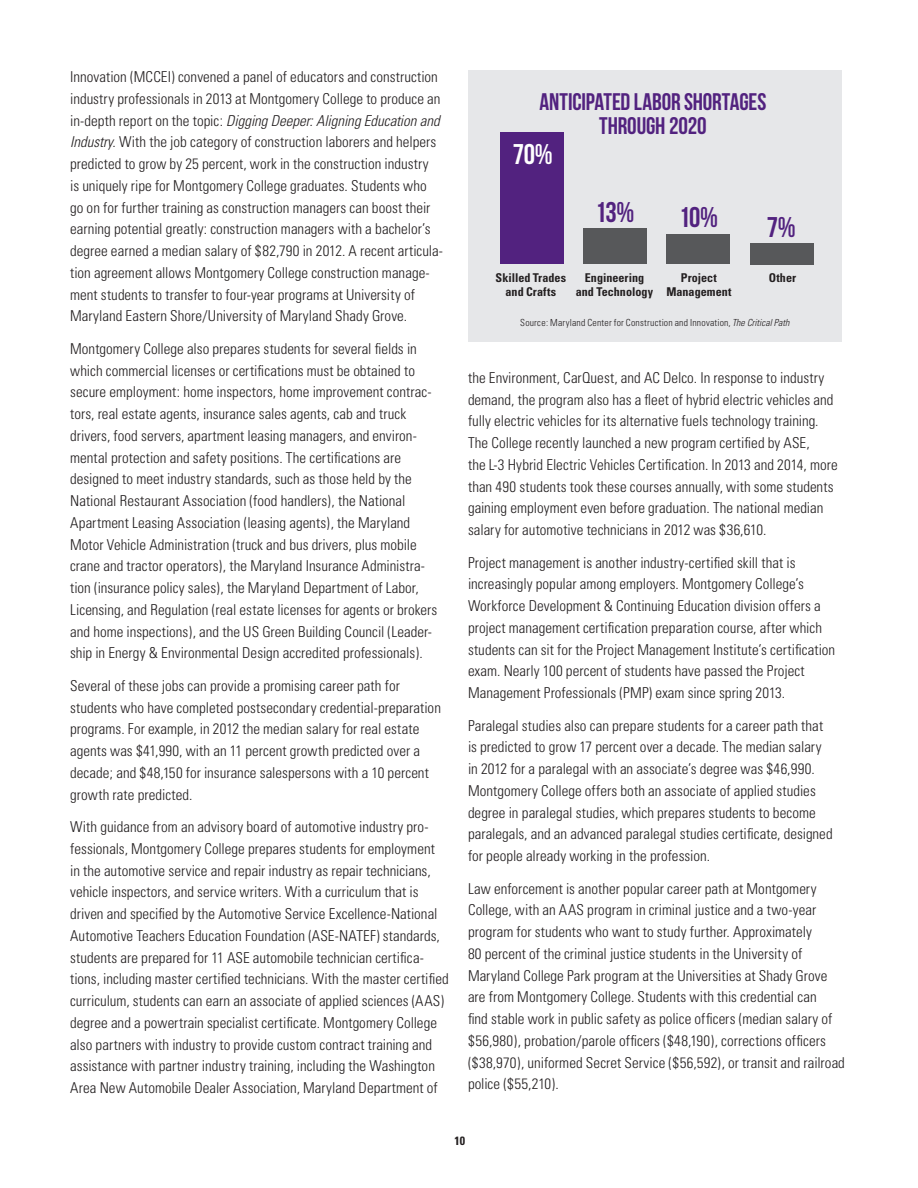
<style>
.page{position:relative;width:918px;height:1188px;background:#fff}
.page>*{position:absolute;margin:0;border:0;box-sizing:border-box;transform-origin:0 0}
.t1{font:28.5px "Bebas Neue";color:#52227f}
.t2{font:28.5px "Bebas Neue";color:#fff}
.t3{font:24px/24px "Bebas Neue";letter-spacing:-.005em;color:#52227f;text-align:center}
.t4{font:300 condensed 15px/21.8px "Univers";color:#231f20}
.t5{font:700 condensed 12.15px/14.2px "Univers";color:#231f20;text-align:center}
.t6{font:700 condensed 12px "Univers";color:#231f20}
.t7{font:300 condensed 9.75px "Univers";letter-spacing:.02em;color:#231f20}
.s1{font-style:italic}
</style>
<div class="page">
<div style="left:468px;top:70px;width:374px;height:272px;background:#e6e7e9"></div>
<div style="left:500px;top:132px;width:63px;height:132px;background:#52227f"></div>
<div style="left:583px;top:229px;width:63px;height:35px;background:#57585a"></div>
<div style="left:667px;top:234px;width:63px;height:30px;background:#57585a"></div>
<div style="left:750px;top:243px;width:64px;height:21px;background:#57585a"></div>
<p class="t4" style="left:70px;top:67px;width:374px">Innovation (MCCEI) convened a panel of educators and construction industry professionals in 2013 at Montgomery College to produce an in-depth report on the topic: <span class="s1">Digging Deeper: Aligning Education and Industry</span>. With the job category of construction laborers and helpers predicted to grow by 25 percent, work in the construction industry<br>is uniquely ripe for Montgomery College graduates. Students who go on for further training as construction managers can boost their earning potential greatly: construction managers with a bachelor’s degree earned a median salary of $82,790 in 2012. A recent articula&shy;tion agreement allows Montgomery College construction manage&shy;ment students to transfer to four-year programs at University of Maryland Eastern Shore/University of Maryland Shady Grove.</p>
<p class="t4" style="left:70px;top:339px;width:369px">Montgomery College also prepares students for several fields in which commercial licenses or certifications must be obtained to secure employment: home inspectors, home improvement contrac&shy;tors, real estate agents, insurance sales agents, cab and truck drivers, food servers, apartment leasing managers, and environ&shy;mental protection and safety positions. The certifications are designed to meet industry standards, such as those held by the National Restaurant Association (food handlers), the National Apartment Leasing Association (leasing agents), the Maryland Motor Vehicle Administration (truck and bus drivers, plus mobile crane and tractor operators), the Maryland Insurance Administra&shy;tion (insurance policy sales), the Maryland Department of Labor, Licensing, and Regulation (real estate licenses for agents or brokers and home inspections), and the US Green Building Council (Leader&shy;ship in Energy &amp; Environmental Design accredited professionals).</p>
<p class="t4" style="left:70px;top:676px;width:372px">Several of these jobs can provide a promising career path for students who have completed postsecondary credential-preparation programs. For example, in 2012 the median salary for real estate agents was $41,990, with an 11 percent growth predicted over a decade; and $48,150 for insurance salespersons with a 10 percent growth rate predicted.</p>
<p class="t4" style="left:70px;top:818px;width:380px">With guidance from an advisory board of automotive industry pro&shy;fessionals, Montgomery College prepares students for employment<br>in the automotive service and repair industry as repair technicians, vehicle inspectors, and service writers. With a curriculum that is driven and specified by the Automotive Service Excellence-National Automotive Teachers Education Foundation (ASE-NATEF) standards, students are prepared for 11 ASE automobile technician certifica&shy;tions, including master certified technicians. With the master certified curriculum, students can earn an associate of applied sciences (AAS) degree and a powertrain specialist certificate. Montgomery College also partners with industry to provide custom contract training and assistance with partner industry training, including the Washington Area New Automobile Dealer Association, Maryland Department of</p>
<h2 class="t3" style="left:539px;top:89px;width:228px">ANTICIPATED LABOR SHORTAGES<br>THROUGH 2020</h2>
<h1 class="t2" style="left:513px;top:138px;width:41px">70%</h1>
<h1 class="t1" style="left:595px;top:195px;width:41px">13%</h1>
<h1 class="t1" style="left:679px;top:201px;width:41px">10%</h1>
<h1 class="t1" style="left:767px;top:210px;width:30px">7%</h1>
<p class="t5" style="left:496px;top:272px;width:72px">Skilled Trades and Crafts</p>
<p class="t5" style="left:576px;top:272px;width:79px">Engineering and Technology</p>
<p class="t5" style="left:666px;top:272px;width:67px">Project<br>Management</p>
<p class="t5" style="left:769px;top:272px;width:29px">Other</p>
<p class="t7" style="left:520px;top:319px;width:271px">Source: Maryland Center for Construction and Innovation, <span class="s1">The Critical Path</span></p>
<p class="t4" style="left:468px;top:368px;width:371px">the Environment, CarQuest, and AC Delco. In response to industry demand, the program also has a fleet of hybrid electric vehicles and fully electric vehicles for its alternative fuels technology training.<br>The College recently launched a new program certified by ASE,<br>the L-3 Hybrid Electric Vehicles Certification. In 2013 and 2014, more than 490 students took these courses annually, with some students gaining employment even before graduation. The national median salary for automotive technicians in 2012 was $36,610.</p>
<p class="t4" style="left:468px;top:553px;width:369px">Project management is another industry-certified skill that is increasingly popular among employers. Montgomery College’s Workforce Development &amp; Continuing Education division offers a project management certification preparation course, after which students can sit for the Project Management Institute’s certification exam. Nearly 100 percent of students have passed the Project Management Professionals (PMP) exam since spring 2013.</p>
<p class="t4" style="left:468px;top:716px;width:366px">Paralegal studies also can prepare students for a career path that is predicted to grow 17 percent over a decade. The median salary in 2012 for a paralegal with an associate’s degree was $46,990.<br>Montgomery College offers both an associate of applied studies degree in paralegal studies, which prepares students to become paralegals, and an advanced paralegal studies certificate, designed for people already working in the profession.</p>
<p class="t4" style="left:468px;top:879px;width:378px">Law enforcement is another popular career path at Montgomery College, with an AAS program in criminal justice and a two-year program for students who want to study further. Approximately<br>80 percent of the criminal justice students in the University of Maryland College Park program at the Universities at Shady Grove are from Montgomery College. Students with this credential can<br>find stable work in public safety as police officers (median salary of $56,980), probation/parole officers ($48,190), corrections officers ($38,970), uniformed Secret Service ($56,592), or transit and railroad police ($55,210).</p>
<p class="t6" style="left:454px;top:1137px;width:12px">10</p>
</div>
